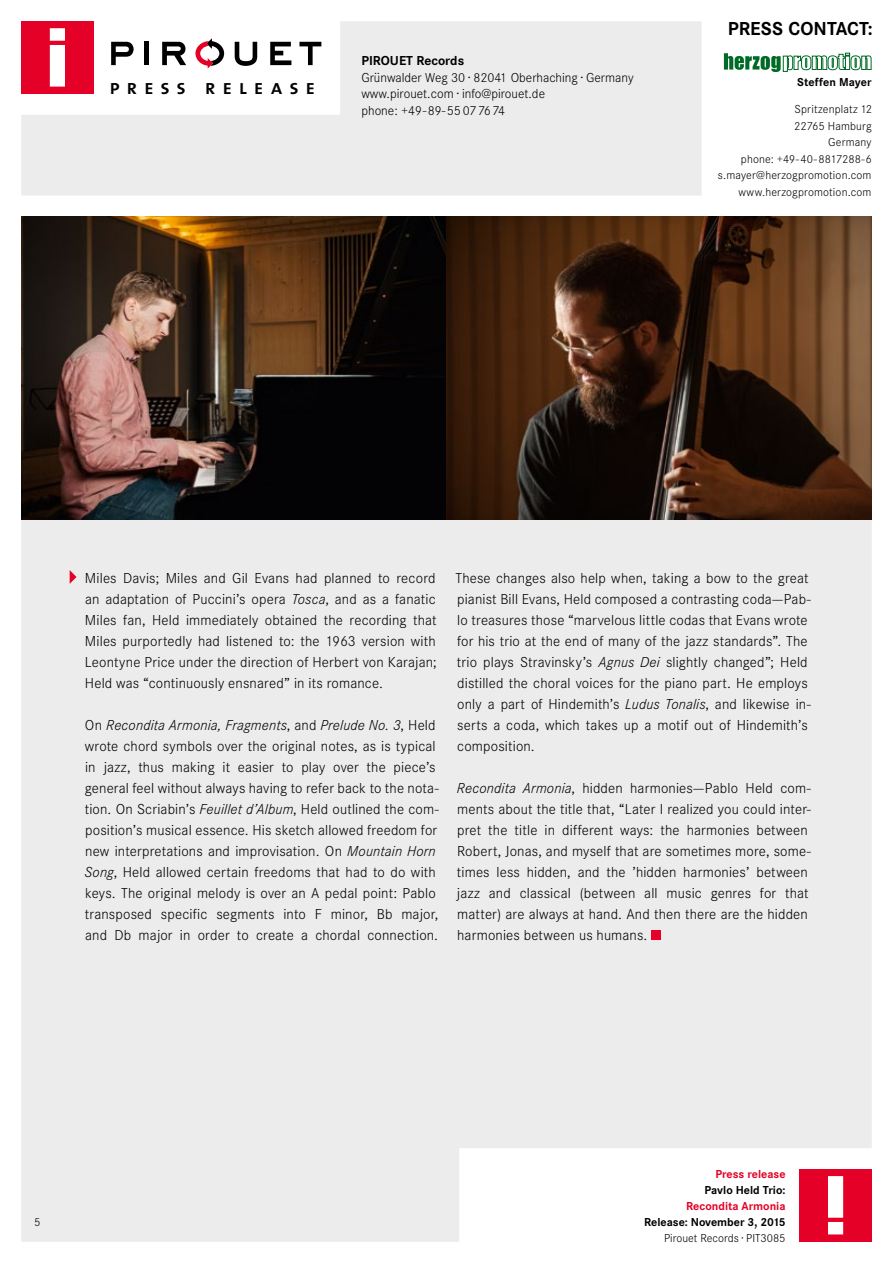
<style>
.page{position:relative;width:893px;height:1263px;background:#fff}
.page>*{position:absolute;margin:0;border:0;box-sizing:border-box;transform-origin:0 0}
.t1{font:21px "The Sans Semi Bold Caps";letter-spacing:.32em;color:#000}
.t2{font:700 19.5px "Corporate S";letter-spacing:.005em;color:#000}
.t3{font:300 15px/21px "Corporate S";letter-spacing:.01em;color:#000}
.t4{font:300 13.5px/16.5px "Corporate S";color:#000}
.t5{font:700 13.5px "Corporate S";color:#000}
.t6{font:300 12px/16.5px "Corporate S";letter-spacing:.01em;color:#000;text-align:right}
.t7{font:700 12px "Corporate S";color:#000}
.t8{font:700 12px "Corporate S";color:#e40026}
.s1{font-style:italic}
</style>
<div class="page">
<div style="left:21px;top:520px;width:851px;height:722px;background:#ececed"></div>
<svg style="left:21px;top:21px;width:681px;height:175px;fill:#ececed"></svg>
<div style="left:799px;top:1169px;width:73px;height:72px;background:#e40026"></div>
<svg style="left:828px;top:1176px;width:15px;height:58px"></svg>
<div style="left:21px;top:21px;width:73px;height:73px;background:#e40026"></div>
<svg style="left:50px;top:28px;width:15px;height:59px"></svg>
<svg style="left:111px;top:42px;width:23px;height:23px"></svg>
<div style="left:144px;top:42px;width:5px;height:23px;background:#000"></div>
<svg style="left:162px;top:42px;width:24px;height:23px"></svg>
<svg style="left:235px;top:42px;width:22px;height:24px"></svg>
<svg style="left:270px;top:42px;width:21px;height:23px"></svg>
<svg style="left:299px;top:42px;width:22px;height:23px"></svg>
<svg style="left:195px;top:38px;width:29px;height:31px"></svg>
<svg style="left:70px;top:570px;width:7px;height:14px"></svg>
<img style="left:21px;top:217px;width:851px;height:303px">
<svg style="left:724px;top:53px;width:147px;height:19px"></svg>
<div style="left:651px;top:930px;width:10px;height:10px;background:#e40026"></div>
<h1 class="t1" style="left:109px;top:73px;width:207px">press release</h1>
<p class="t5" style="left:361px;top:53px;width:104px">PIROUET Records</p>
<p class="t4" style="left:361px;top:69px;width:274px">Grünwalder Weg 30 · 82041 Oberhaching · Germany www.pirouet.com · info@pirouet.de<br>phone: +49-89-55 077674</p>
<h2 class="t2" style="left:728px;top:18px;width:146px">PRESS CONTACT:</h2>
<p class="t7" style="left:797px;top:75px;width:76px">Steffen Mayer</p>
<p class="t6" style="left:718px;top:101px;width:156px">Spritzenplatz 12<br>22765 Hamburg<br>Germany<br>phone: +49-40-8817288-6 s.mayer@herzogpromotion.com www.herzogpromotion.com</p>
<p class="t3" style="left:85px;top:568px;width:353px;text-align:justify">Miles Davis; Miles and Gil Evans had planned to record an adaptation of Puccini’s opera <span class="s1">Tosca</span>, and as a fanatic Miles fan, Held immediately obtained the recording that Miles purportedly had listened to: the 1963 version with Leontyne Price under the direction of Herbert von Karajan; Held was “continuously ensnared” in its romance.</p>
<p class="t3" style="left:84px;top:715px;width:356px">On <span class="s1">Recondita Armonia, Fragments</span>, and <span class="s1">Prelude No. 3</span>, Held wrote chord symbols over the original notes, as is typical in jazz, thus making it easier to play over the piece’s general feel without always having to refer back to the nota&shy;tion. On Scriabin’s <span class="s1">Feuillet d’Album</span>, Held outlined the com&shy;position’s musical essence. His sketch allowed freedom for new interpretations and improvisation. On <span class="s1">Mountain Horn Song</span>, Held allowed certain freedoms that had to do with keys. The original melody is over an A pedal point: Pablo transposed specific segments into F minor, Bb major, and Db major in order to create a chordal connection.</p>
<p class="t3" style="left:455px;top:568px;width:357px">These changes also help when, taking a bow to the great pianist Bill Evans, Held composed a contrasting coda—Pab&shy;lo treasures those “marvelous little codas that Evans wrote for his trio at the end of many of the jazz standards”. The trio plays Stravinsky’s <span class="s1">Agnus Dei</span> slightly changed”; Held distilled the choral voices for the piano part. He employs only a part of Hindemith’s <span class="s1">Ludus Tonalis</span>, and likewise in&shy;serts a coda, which takes up a motif out of Hindemith’s composition.</p>
<p class="t3" style="left:457px;top:778px;width:356px"><span class="s1">Recondita Armonia</span>, hidden harmonies—Pablo Held com&shy;ments about the title that, “Later I realized you could inter&shy;pret the title in different ways: the harmonies between Robert, Jonas, and myself that are sometimes more, some&shy;times less hidden, and the ’hidden harmonies’ between jazz and classical (between all music genres for that matter) are always at hand. And then there are the hidden harmonies between us humans.</p>
<p class="t6" style="left:34px;top:1214px;width:8px">5</p>
<p class="t8" style="left:715px;top:1167px;width:72px">Press release</p>
<p class="t7" style="left:705px;top:1183px;width:82px">Pavlo Held Trio:</p>
<p class="t8" style="left:686px;top:1199px;width:101px">Recondita Armonia</p>
<p class="t7" style="left:644px;top:1215px;width:143px">Release: November 3, 2015</p>
<p class="t6" style="left:664px;top:1230px;width:123px">Pirouet Records · PIT3085</p>
</div>
